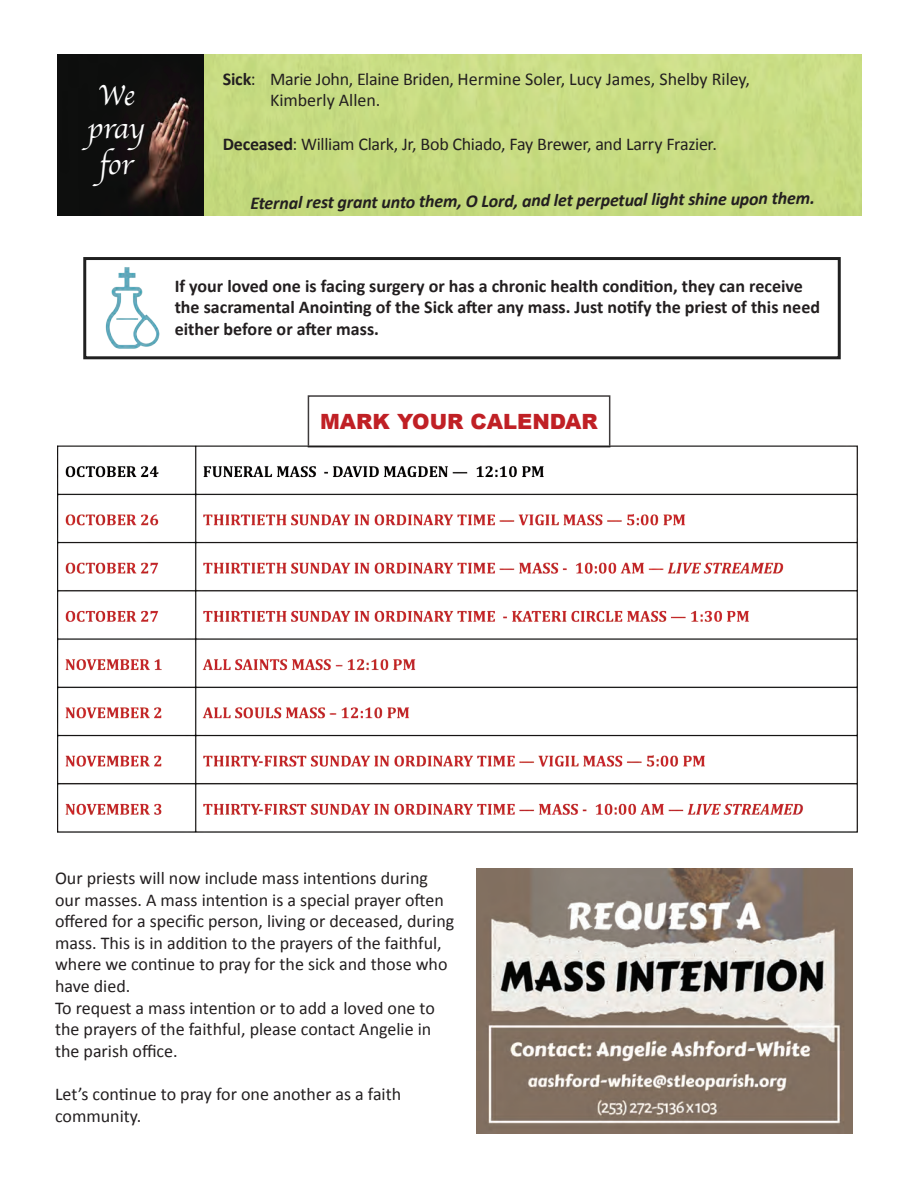
<style>
.page{position:relative;width:918px;height:1188px;background:#fff}
.page>*{position:absolute;margin:0;border:0;box-sizing:border-box;transform-origin:0 0}
.t1{font:30px/36px "Apple Chancery";letter-spacing:-.025em;color:#fff;text-align:center}
.t2{font:900 21px "Arial";color:#c02025}
.t3{font:18px/21.6px "Calibri";color:#231f20}
.t4{font:700 18px/21.6px "Calibri";color:#231f20}
.t5{font:italic 700 18px "Calibri";letter-spacing:-.02em;color:#231f20}
.t6{font:18px "Calibri";letter-spacing:-.02em;color:#231f20}
.s1{font-weight:700}
</style>
<div class="page">
<img style="left:57px;top:54px;width:147px;height:162px">
<img style="left:105px;top:267px;width:55px;height:82px">
<div style="left:83px;top:257px;width:758px;height:102px;border:3px solid #000"></div>
<img style="left:57px;top:445px;width:801px;height:388px">
<img style="left:476px;top:869px;width:377px;height:265px">
<p class="t3" style="left:223px;top:68px;width:529px"><span class="s1">Sick</span>: Marie John, Elaine Briden, Hermine Soler, Lucy James, Shelby Riley,</p>
<h1 class="t1" style="left:98px;top:77px;width:38px">We</h1>
<p class="t3" style="left:270px;top:89px;width:112px">Kimberly Allen.</p>
<h1 class="t1" style="left:88px;top:110px;width:58px">pray for</h1>
<p class="t5" style="left:250px;top:188px;width:566px">Eternal rest grant unto them, O Lord, and let perpetual light shine upon them.</p>
<p class="t6" style="left:223px;top:131px;width:496px"><span class="s1">Deceased</span>: William Clark, Jr, Bob Chiado, Fay Brewer, and Larry Frazier.</p>
<p class="t4" style="left:175px;top:274px;width:647px">If your loved one is facing surgery or has a chronic health condition, they can receive the sacramental Anointing of the Sick after any mass. Just notify the priest of this need either before or after mass.</p>
<p class="t2" style="left:320px;top:407px;width:279px">MARK YOUR CALENDAR</p>
<p class="t3" style="left:55px;top:867px;width:401px">Our priests will now include mass intentions during our masses. A mass intention is a special prayer often offered for a specific person, living or deceased, during mass. This is in addition to the prayers of the faithful, where we continue to pray for the sick and those who have died.<br>To request a mass intention or to add a loved one to the prayers of the faithful, please contact Angelie in the parish office.</p>
<p class="t3" style="left:55px;top:1083px;width:348px">Let’s continue to pray for one another as a faith community.</p>
</div>
